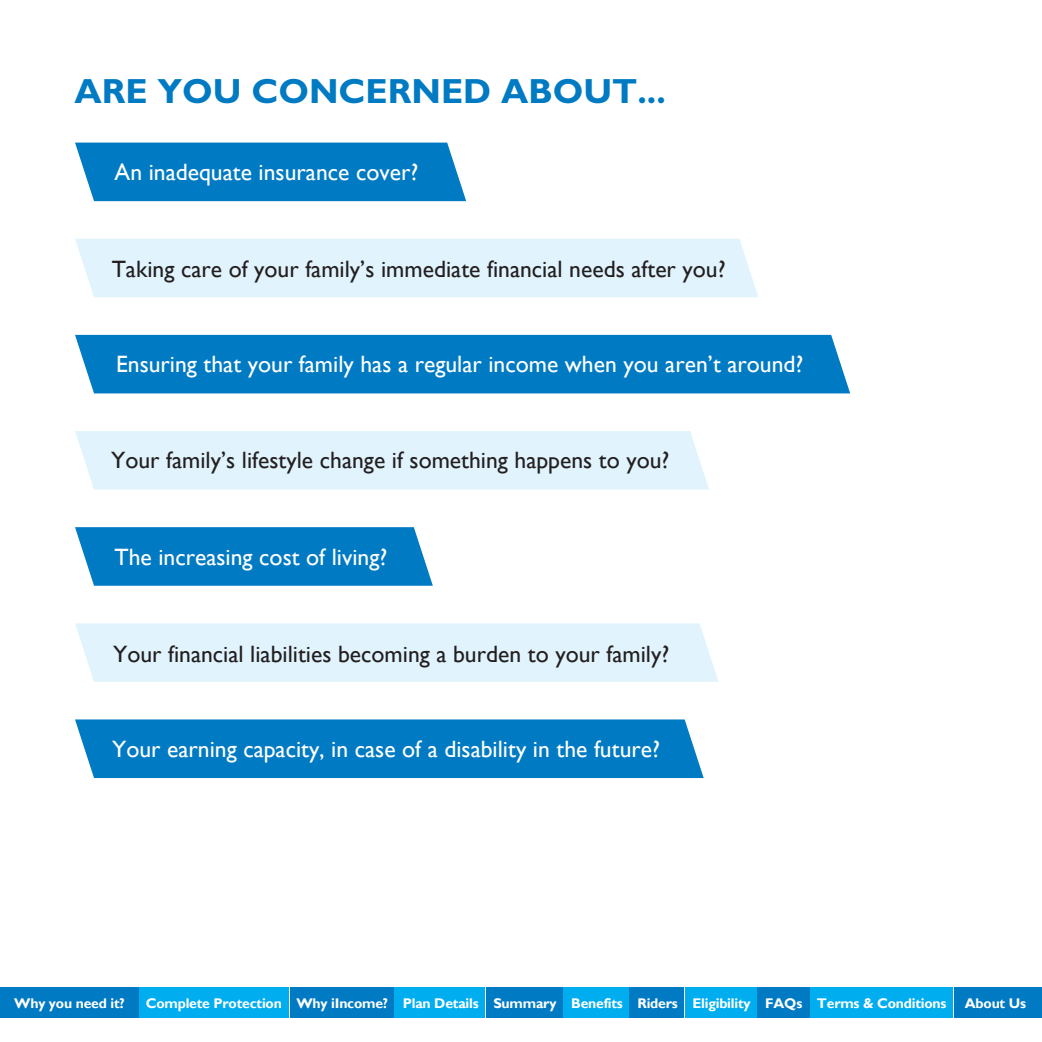
<style>
.page{position:relative;width:1042px;height:1042px;background:#fff}
.page>*{position:absolute;margin:0;border:0;box-sizing:border-box;transform-origin:0 0}
.t1{font:700 35px "Gill Sans Std";color:#007ac2}
.t2{font:23.62px "Gill Sans";color:#fff}
.t3{font:23.62px "Gill Sans";color:#231f20}
.t4{font:700 14px "Gill Sans";letter-spacing:-.015em;color:#fff}
</style>
<div class="page">
<div style="left:75px;top:239px;width:683px;height:58px;background:#e1f4fd"></div>
<div style="left:75px;top:431px;width:634px;height:58px;background:#e1f4fd"></div>
<div style="left:75px;top:623px;width:643px;height:59px;background:#e1f4fd"></div>
<div style="left:75px;top:335px;width:775px;height:58px;background:#007ac2"></div>
<svg style="left:75px;top:527px;width:358px;height:59px;background:#0f82c5"></svg>
<div style="left:75px;top:719px;width:629px;height:59px;background:#007ac2"></div>
<div style="left:75px;top:143px;width:391px;height:58px;background:#007ac2"></div>
<div style="left:0;top:987px;width:138px;height:31px;background:#007ac2"></div>
<div style="left:139px;top:987px;width:150px;height:31px;background:#00aeef"></div>
<div style="left:394px;top:987px;width:91px;height:31px;background:#00aeef"></div>
<div style="left:486px;top:987px;width:77px;height:31px;background:#007ac2"></div>
<div style="left:630px;top:987px;width:54px;height:31px;background:#007ac2"></div>
<div style="left:564px;top:987px;width:65px;height:31px;background:#00aeef"></div>
<div style="left:685px;top:987px;width:71px;height:31px;background:#00aeef"></div>
<div style="left:810px;top:987px;width:143px;height:31px;background:#00aeef"></div>
<div style="left:757px;top:987px;width:52px;height:31px;background:#007ac2"></div>
<div style="left:954px;top:987px;width:88px;height:31px;background:#007ac2"></div>
<div style="left:290px;top:987px;width:103px;height:31px;background:#007ac2"></div>
<h1 class="t1" style="left:74px;top:70px;width:593px">ARE YOU CONCERNED ABOUT...</h1>
<p class="t2" style="left:115px;top:158px;width:305px">An inadequate insurance cover?</p>
<p class="t3" style="left:112px;top:256px;width:615px">Taking care of your family’s immediate financial needs after you?</p>
<p class="t2" style="left:116px;top:350px;width:689px">Ensuring that your family has a regular income when you aren’t around?</p>
<p class="t3" style="left:111px;top:446px;width:560px">Your family’s lifestyle change if something happens to you?</p>
<p class="t2" style="left:114px;top:543px;width:274px">The increasing cost of living?</p>
<p class="t3" style="left:113px;top:640px;width:558px">Your financial liabilities becoming a burden to your family?</p>
<p class="t2" style="left:112px;top:735px;width:549px">Your earning capacity, in case of a disability in the future?</p>
<p class="t4" style="left:14px;top:994px;width:112px">Why you need it?</p>
<p class="t4" style="left:146px;top:994px;width:802px">Complete Protection Why iIncome? Plan Details Summary Benefits Riders Eligibility FAQs Terms &amp; Conditions</p>
<p class="t4" style="left:965px;top:994px;width:63px">About Us</p>
</div>
